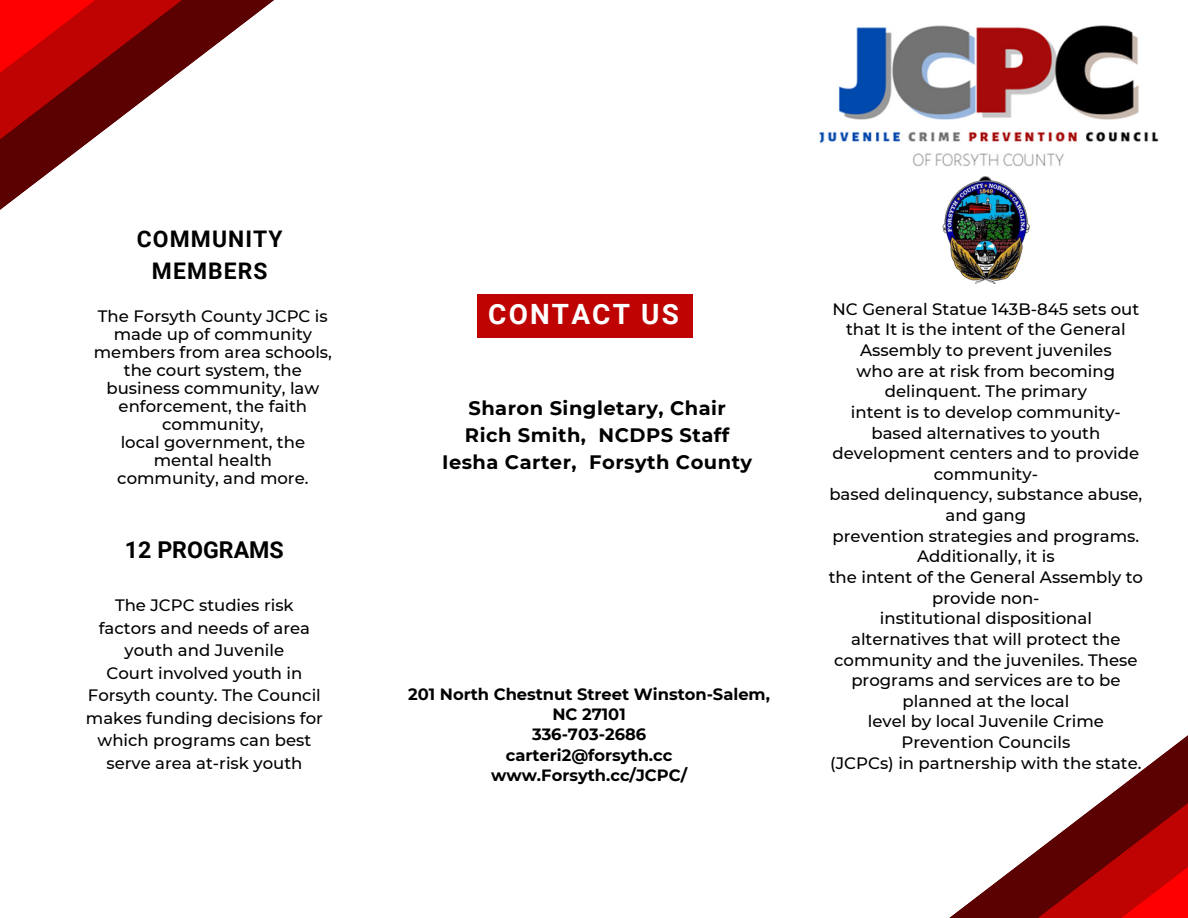
<style>
.page{position:relative;width:1188px;height:918px;background:#fff}
.page>*{position:absolute;margin:0;border:0;box-sizing:border-box;transform-origin:0 0}
.t1{font:700 27.9px "Roboto";letter-spacing:.075em;color:#fff}
.t2{font:700 23.25px "Roboto";color:#000}
.t3{font:700 22.8px/31.5px "Roboto";letter-spacing:.05em;color:#000;text-align:center}
.t4{font:700 19.5px/27px "Montserrat";letter-spacing:.025em;color:#000;text-align:center}
.t5{font:500 16.5px/20.7px "Montserrat";color:#000;text-align:center}
.t6{font:700 16.35px/20.2px "Montserrat";color:#000;text-align:center}
</style>
<div class="page">
<svg style="left:1103px;top:752px;width:85px;height:48px;fill:#5b0101"></svg>
<svg style="left:0;top:0;width:253px;height:200px"></svg>
<svg style="left:949px;top:800px;width:239px;height:118px"></svg>
<img style="left:819px;top:25px;width:340px;height:142px">
<img style="left:943px;top:176px;width:86px;height:108px">
<div style="left:477px;top:294px;width:215px;height:44px;background:#bf0303"></div>
<p class="t3" style="left:137px;top:224px;width:147px">COMMUNITY<br>MEMBERS</p>
<p class="t5" style="left:94px;top:308px;width:240px;line-height:18px">The Forsyth County JCPC is made up of community members from area schools, the court system, the business community, law</p>
<p class="t5" style="left:119px;top:398px;width:190px;line-height:18px">enforcement, the faith community,</p>
<p class="t5" style="left:121px;top:434px;width:186px;line-height:18px">local government, the mental health</p>
<p class="t5" style="left:117px;top:468px;width:193px">community, and more.</p>
<p class="t2" style="left:125px;top:536px;width:160px">12 PROGRAMS</p>
<p class="t5" style="left:115px;top:595px;width:180px">The JCPC studies risk</p>
<h1 class="t5" style="left:99px;top:617px;width:213px;line-height:22.5px">factors and needs of area youth and Juvenile</h1>
<p class="t5" style="left:86px;top:662px;width:238px;line-height:22.5px">Court involved youth in<br>Forsyth county. The Council makes funding decisions for which programs can best serve area at-risk youth</p>
<h2 class="t1" style="left:488px;top:298px;width:192px">CONTACT US</h2>
<p class="t4" style="left:442px;top:395px;width:312px">Sharon Singletary, Chair<br>Rich Smith, NCDPS Staff<br>Iesha Carter, Forsyth County</p>
<p class="t6" style="left:408px;top:684px;width:363px">201 North Chestnut Street Winston-Salem,<br>NC 27101</p>
<p class="t6" style="left:532px;top:724px;width:116px">336-703-2686</p>
<p class="t6" style="left:506px;top:745px;width:168px">carteri2@forsyth.cc</p>
<p class="t6" style="left:491px;top:765px;width:197px">www.Forsyth.cc/JCPC/</p>
<p class="t5" style="left:833px;top:298px;width:308px">NC General Statue 143B-845 sets out that It is the intent of the General<br>Assembly to prevent juveniles</p>
<p class="t5" style="left:857px;top:360px;width:260px">who are at risk from becoming delinquent. The primary</p>
<p class="t5" style="left:833px;top:402px;width:308px">intent is to develop community&shy;based alternatives to youth development centers and to provide community-</p>
<p class="t5" style="left:829px;top:484px;width:315px">based delinquency, substance abuse, and gang</p>
<p class="t5" style="left:833px;top:525px;width:308px">prevention strategies and programs.<br>Additionally, it is</p>
<h3 class="t5" style="left:829px;top:567px;width:316px">the intent of the General Assembly to provide non-</h3>
<p class="t5" style="left:834px;top:608px;width:305px">institutional dispositional alternatives that will protect the community and the juveniles. These</p>
<p class="t5" style="left:851px;top:670px;width:271px">programs and services are to be planned at the local</p>
<p class="t5" style="left:868px;top:711px;width:238px">level by local Juvenile Crime<br>Prevention Councils</p>
<p class="t5" style="left:830px;top:752px;width:313px">(JCPCs) in partnership with the state.</p>
</div>
